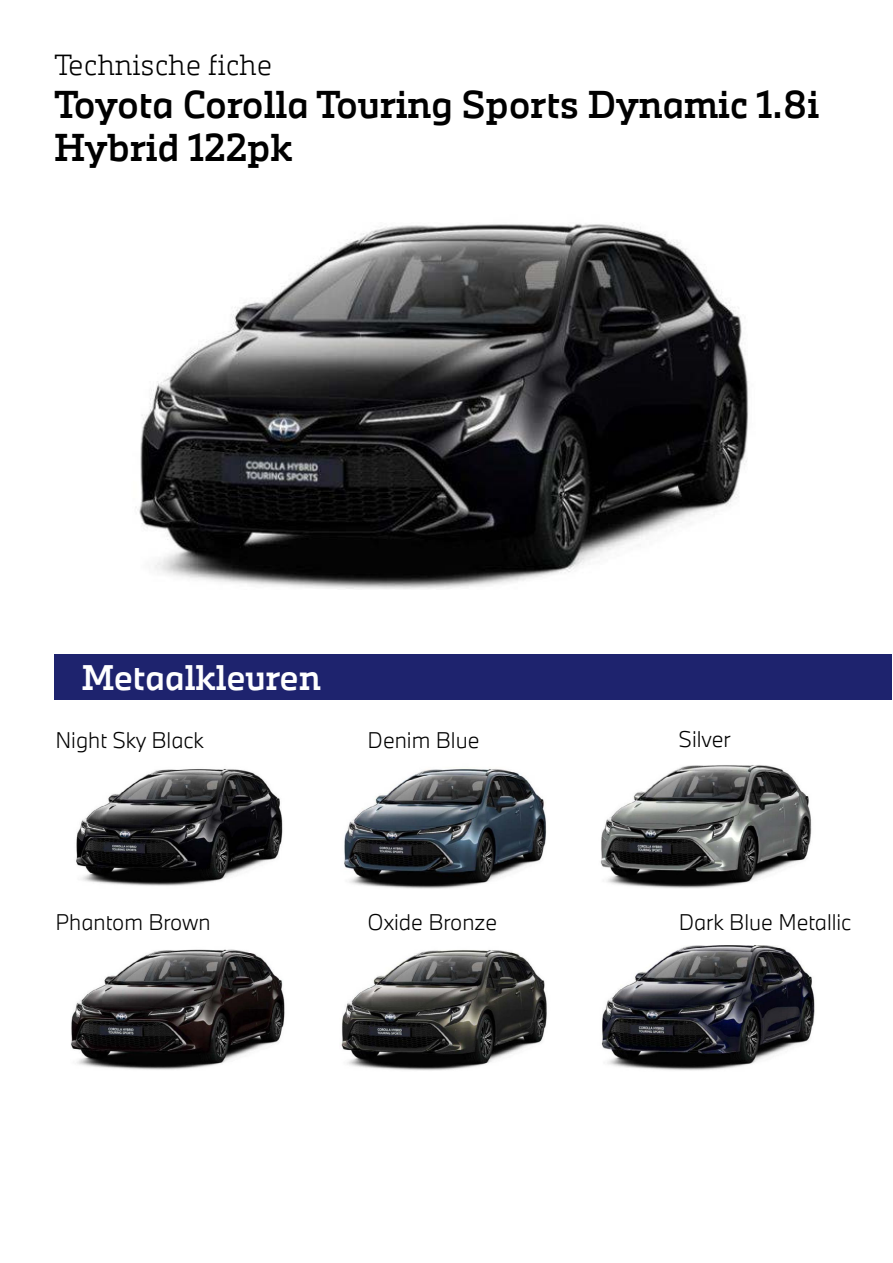
<style>
.page{position:relative;width:893px;height:1263px;background:#fff}
.page>*{position:absolute;margin:0;border:0;box-sizing:border-box;transform-origin:0 0}
.t1{font:500 36px/43.2px "Alphabet Slab Pro TT";color:#000}
.t2{font:500 33px "Alphabet Slab Pro TT";color:#fff}
.t3{font:300 27px "Alphabet Slab Pro TT";color:#000}
.t4{font:21px "Alphabet Sans Office TT";color:#000}
</style>
<div class="page">
<div style="left:54px;top:654px;width:838px;height:46px;background:#1e236e"></div>
<img style="left:139px;top:224px;width:610px;height:366px">
<img style="left:76px;top:769px;width:207px;height:117px">
<img style="left:344px;top:768px;width:203px;height:121px">
<img style="left:71px;top:949px;width:214px;height:121px">
<img style="left:341px;top:950px;width:206px;height:121px">
<img style="left:601px;top:946px;width:214px;height:125px">
<img style="left:600px;top:765px;width:212px;height:123px">
<p class="t3" style="left:54px;top:46px;width:220px">Technische fiche</p>
<h1 class="t1" style="left:54px;top:83px;width:767px">Toyota Corolla Touring Sports Dynamic 1.8i<br>Hybrid 122pk</h1>
<h2 class="t2" style="left:81px;top:655px;width:241px">Metaalkleuren</h2>
<p class="t4" style="left:55px;top:725px;width:150px">Night Sky Black</p>
<p class="t4" style="left:368px;top:725px;width:113px">Denim Blue</p>
<p class="t4" style="left:678px;top:725px;width:54px">Silver</p>
<p class="t4" style="left:55px;top:908px;width:157px">Phantom Brown</p>
<p class="t4" style="left:368px;top:908px;width:131px">Oxide Bronze</p>
<p class="t4" style="left:679px;top:908px;width:174px">Dark Blue Metallic</p>
</div>
